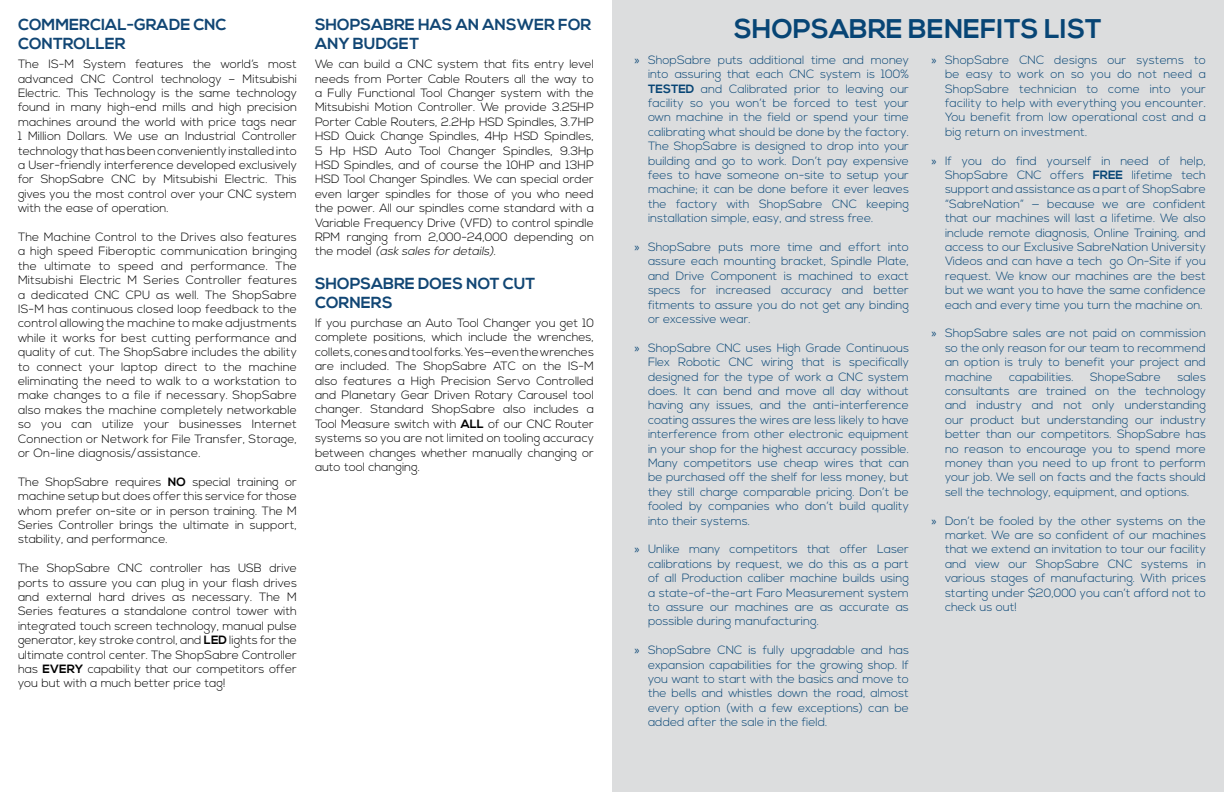
<style>
.page{position:relative;width:1224px;height:792px;background:#fff}
.page>*{position:absolute;margin:0;border:0;box-sizing:border-box;transform-origin:0 0}
.t1{font:700 27px "Nexa";color:#074575}
.t2{font:700 16px/19.2px "Nexa";color:#114674}
.t3{font:300 12px/14.4px "Nexa";color:#074575;text-align:justify}
.t4{font:300 12px/14.4px "Nexa";color:#000;text-align:justify}
.s1{font-weight:700}
.s2{font-style:italic}
.s3{font-family:"Myriad Pro";font-weight:400}
</style>
<div class="page">
<div style="left:612px;top:0;width:612px;height:792px;background:#dcddde"></div>
<h2 class="t2" style="left:18px;top:15px;width:210px">COMMERCIAL-GRADE CNC<br>CONTROLLER</h2>
<p class="t4" style="left:18px;top:57px;width:281px">The IS-M System features the world’s most advanced CNC Control technology – Mitsubishi Electric. This Technology is the same technology found in many high-end mills and high precision machines around the world with price tags near 1 Million Dollars. We use an Industrial Controller technology that has been conveniently installed into a User-friendly interference developed exclusively for ShopSabre CNC by Mitsubishi Electric. This gives you the most control over your CNC system with the ease of operation.</p>
<p class="t4" style="left:18px;top:230px;width:281px">The Machine Control to the Drives also features a high speed Fiberoptic communication bringing the ultimate to speed and performance. The Mitsubishi Electric M Series Controller features a dedicated CNC CPU as well. The ShopSabre IS-M has continuous closed loop feedback to the control allowing the machine to make adjustments while it works for best cutting performance and quality of cut. The ShopSabre includes the ability to connect your laptop direct to the machine eliminating the need to walk to a workstation to make changes to a file if necessary. ShopSabre also makes the machine completely networkable so you can utilize your businesses Internet Connection or Network for File Transfer, Storage, or On-line diagnosis/assistance.</p>
<p class="t4" style="left:18px;top:475px;width:281px">The ShopSabre requires <span class="s1">NO</span> special training or machine setup but does offer this service for those whom prefer on-site or in person training. The M Series Controller brings the ultimate in support, stability, and performance.</p>
<p class="t4" style="left:18px;top:561px;width:281px">The ShopSabre CNC controller has USB drive ports to assure you can plug in your flash drives and external hard drives as necessary. The M Series features a standalone control tower with integrated touch screen technology, manual pulse generator, key stroke control, and <span class="s1">LED</span> lights for the ultimate control center. The ShopSabre Controller has <span class="s1">EVERY</span> capability that our competitors offer you but with a much better price tag!</p>
<h2 class="t2" style="left:315px;top:15px;width:278px">SHOPSABRE HAS AN ANSWER FOR<br>ANY BUDGET</h2>
<p class="t4" style="left:315px;top:57px;width:281px">We can build a CNC system that fits entry level needs from Porter Cable Routers all the way to a Fully Functional Tool Changer system with the Mitsubishi Motion Controller. We provide 3.25HP Porter Cable Routers, 2.2Hp HSD Spindles, 3.7HP HSD Quick Change Spindles, 4Hp HSD Spindles, 5 Hp HSD Auto Tool Changer Spindles, 9.3Hp HSD Spindles, and of course the 10HP and 13HP HSD Tool Changer Spindles. We can special order even larger spindles for those of you who need the power. All our spindles come standard with a Variable Frequency Drive (VFD) to control spindle RPM ranging from 2,000-24,000 depending on t h e m o d e l <span class="s2">(ask sales fordetails)</span>.</p>
<h2 class="t2" style="left:315px;top:274px;width:222px">SHOPSABRE DOES NOT CUT<br>CORNERS</h2>
<p class="t4" style="left:315px;top:316px;width:281px">If you purchase an Auto Tool Changer you get 10 complete positions, which include the wrenches, collets, cones and tool forks. Yes—even the wrenches are included. The ShopSabre ATC on the IS-M also features a High Precision Servo Controlled and Planetary Gear Driven Rotary Carousel tool changer. Standard ShopSabre also includes a Tool Measure switch with <span class="s1">ALL</span> of our CNC Router systems so you are not limited on tooling accuracy between changes whether manually changing or auto tool changing.</p>
<h1 class="t1" style="left:734px;top:13px;width:369px">SHOPSABRE BENEFITS LIST</h1>
<p class="t3" style="left:648px;top:53px;width:263px;text-indent:-14px"><span class="s3">»</span> ShopSabre puts additional time and money into assuring that each CNC system is 100% <span class="s1">TESTED</span> and Calibrated prior to leaving our facility so you won’t be forced to test your own machine in the field or spend your time calibrating what should be done by the factory.<br>The ShopSabre is designed to drop into your building and go to work. Don’t pay expensive fees to have someone on-site to setup your machine; it can be done before it ever leaves the factory with ShopSabre CNC keeping installation simple, easy, and stress free.</p>
<p class="t3" style="left:648px;top:240px;width:263px;text-indent:-14px"><span class="s3">»</span> ShopSabre puts more time and effort into assure each mounting bracket, Spindle Plate, and Drive Component is machined to exact specs for increased accuracy and better fitments to assure you do not get any binding or excessive wear.</p>
<p class="t3" style="left:648px;top:341px;width:263px;text-indent:-14px"><span class="s3">»</span> ShopSabre CNC uses High Grade Continuous Flex Robotic CNC wiring that is specifically designed for the type of work a CNC system does. It can bend and move all day without having any issues, and the anti-interference coating assures the wires are less likely to have interference from other electronic equipment in your shop for the highest accuracy possible.<br>Many competitors use cheap wires that can be purchased off the shelf for less money, but they still charge comparable pricing. Don’t be fooled by companies who don’t build quality into their systems.</p>
<p class="t3" style="left:648px;top:543px;width:262px;text-indent:-14px"><span class="s3">»</span> Unlike many competitors that offer Laser calibrations by request, we do this as a part of all Production caliber machine builds using a state-of-the-art Faro Measurement system to assure our machines are as accurate as possible during manufacturing.</p>
<p class="t3" style="left:648px;top:643px;width:263px;text-indent:-14px"><span class="s3">»</span> ShopSabre CNC is fully upgradable and has expansion capabilities for the growing shop. If you want to start with the basics and move to the bells and whistles down the road, almost every option (with a few exceptions) can be added after the sale in the field.</p>
<p class="t3" style="left:945px;top:53px;width:263px;text-indent:-14px"><span class="s3">»</span> ShopSabre CNC designs our systems to be easy to work on so you do not need a ShopSabre technician to come into your facility to help with everything you encounter.<br>You benefit from low operational cost and a big return on investment.</p>
<p class="t3" style="left:945px;top:154px;width:263px;text-indent:-14px"><span class="s3">»</span> If you do find yourself in need of help, ShopSabre CNC offers <span class="s1">FREE</span> lifetime tech support and assistance as a part of ShopSabre “SabreNation” — because we are confident that our machines will last a lifetime. We also include remote diagnosis, Online Training, and access to our Exclusive SabreNation University Videos and can have a tech go On-Site if you request. We know our machines are the best but we want you to have the same confidence each and every time you turn the machine on.</p>
<p class="t3" style="left:945px;top:327px;width:262px;text-indent:-14px"><span class="s3">»</span> ShopSabre sales are not paid on commission so the only reason for our team to recommend an option is truly to benefit your project and machine</p>
<p class="t3" style="left:1009px;top:370px;width:66px">capabilities.</p>
<p class="t3" style="left:1090px;top:370px;width:72px">ShopeSabre</p>
<p class="t3" style="left:945px;top:370px;width:262px;text-indent:232px">sales consultants are trained on the technology and industry and not only understanding our product but understanding our industry better than our competitors. ShopSabre has no reason to encourage you to spend more money than you need to up front to perform your job. We sell on facts and the facts should sell the technology, equipment, and options.</p>
<p class="t3" style="left:945px;top:514px;width:263px;text-indent:-14px"><span class="s3">»</span> Don’t be fooled by the other systems on the market. We are so confident of our machines that we extend an invitation to tour our facility and view our ShopSabre CNC systems in various stages of manufacturing. With prices starting under $20,000 you can’t afford not to check us out!</p>
</div>
